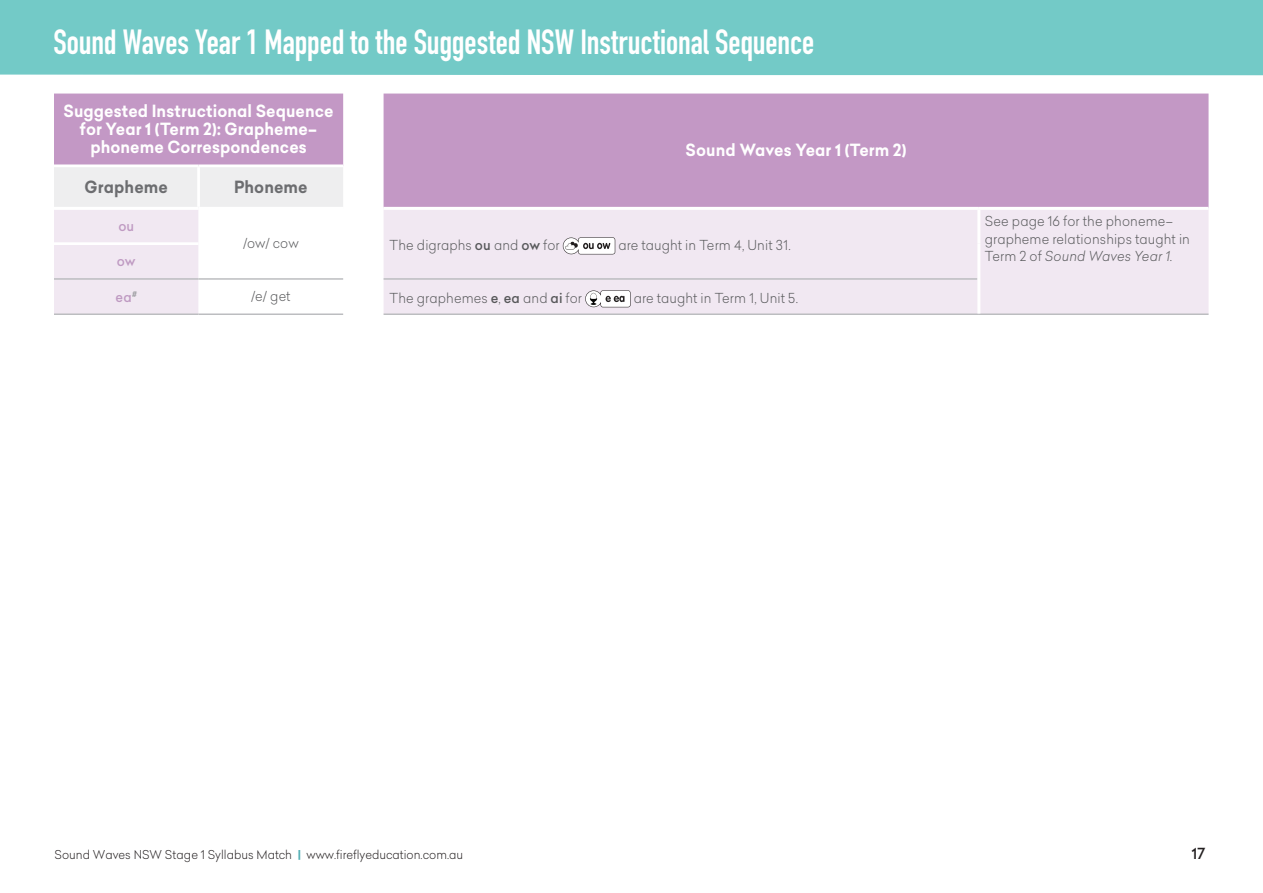
<style>
.page{position:relative;width:1263px;height:893px;background:#fff}
.page>*{position:absolute;margin:0;border:0;box-sizing:border-box;transform-origin:0 0}
.t1{font:34.5px "DIN Engschrift Std";letter-spacing:-.005em;color:#fff;scale:.95 1}
.t2{font:700 16.5px/18px "Celias";letter-spacing:.005em;color:#fff;text-align:center;scale:.95 1}
.t3{font:700 16.5px "Celias";letter-spacing:.005em;color:#6c6d70;scale:.95 1}
.t4{font:500 15px "Celias";color:#231f20;scale:.95 1}
.t5{font:300 13.5px/17.2px "Celias";letter-spacing:.01em;color:#57585a;scale:.95 1}
.t6{font:500 13.5px "Celias";color:#bf9ac2;scale:.95 1}
.t7{font:300 12px "Celias";color:#231f20;scale:.95 1}
.s1{font-weight:500}
.s2{font-style:italic}
.s3{font-weight:700;color:#50aeb4}
</style>
<div class="page">
<div style="left:0;top:0;width:1263px;height:75px;background:#73cac7"></div>
<div style="left:54px;top:94px;width:1154px;height:113px;background:#c398c5"></div>
<div style="left:383px;top:210px;width:825px;height:104px;background:#f1e8f2"></div>
<svg style="left:54px;top:167px;width:289px;height:146px"></svg>
<hr style="left:54px;top:278px;width:145px;height:2px;background:#bcbdc0">
<hr style="left:199px;top:278px;width:144px;height:2px;background:#bcbdc0">
<hr style="left:384px;top:278px;width:593px;height:2px;background:#bcbdc0">
<hr style="left:54px;top:313px;width:145px;height:2px;background:#bcbdc0">
<hr style="left:199px;top:313px;width:144px;height:2px;background:#bcbdc0">
<hr style="left:384px;top:313px;width:595px;height:2px;background:#bcbdc0">
<hr style="left:979px;top:313px;width:229px;height:2px;background:#bcbdc0">
<hr style="left:54px;top:242px;width:145px;height:3px;background:#fff">
<hr style="left:54px;top:164px;width:145px;height:3px;background:#fff">
<hr style="left:199px;top:164px;width:144px;height:3px;background:#fff">
<hr style="left:197px;top:167px;width:3px;height:40px;background:#fff">
<hr style="left:977px;top:210px;width:3px;height:34px;background:#fff">
<hr style="left:977px;top:244px;width:3px;height:35px;background:#fff">
<hr style="left:977px;top:279px;width:3px;height:34px;background:#fff">
<hr style="left:54px;top:207px;width:145px;height:3px;background:#fff">
<hr style="left:199px;top:207px;width:144px;height:3px;background:#fff">
<svg style="left:563px;top:237px;width:52px;height:17px"></svg>
<svg style="left:585px;top:290px;width:45px;height:17px"></svg>
<h1 class="t1" style="left:53px;top:22px;width:802px">Sound Waves Year 1 Mapped to the Suggested NSW Instructional Sequence</h1>
<p class="t2" style="left:64px;top:102px;width:286px">Suggested Instructional Sequence for Year 1 (Term 2): Grapheme– phoneme Correspondences</p>
<p class="t2" style="left:686px;top:142px;width:234px">Sound Waves Year 1 (Term 2)</p>
<p class="t3" style="left:85px;top:175px;width:89px">Grapheme</p>
<p class="t3" style="left:234px;top:175px;width:79px">Phoneme</p>
<p class="t6" style="left:118px;top:217px;width:18px">ou</p>
<p class="t5" style="left:243px;top:234px;width:60px">/ow/ cow</p>
<p class="t5" style="left:390px;top:236px;width:181px">The digraphs <span class="s1">ou</span> and <span class="s1">ow</span> for</p>
<p class="t5" style="left:618px;top:236px;width:183px">are taught in Term 4, Unit 31.</p>
<p class="t6" style="left:117px;top:252px;width:21px">ow</p>
<p class="t6" style="left:116px;top:287px;width:24px">ea<sup>#</sup></p>
<p class="t5" style="left:251px;top:287px;width:43px">/e/ get</p>
<p class="t5" style="left:390px;top:289px;width:204px">The graphemes <span class="s1">e</span>, <span class="s1">ea</span> and <span class="s1">ai</span> for</p>
<p class="t5" style="left:634px;top:289px;width:175px">are taught in Term 1, Unit 5.</p>
<p class="t5" style="left:985px;top:212px;width:217px">See page 16 for the phoneme– grapheme relationships taught in<br>Term 2 of <span class="s2">Sound Waves Year 1</span>.</p>
<p class="t7" style="left:55px;top:846px;width:431px">Sound Waves NSW Stage 1 Syllabus Match <span class="s3">|</span> www.fireflyeducation.com.au</p>
<p class="t4" style="left:1192px;top:843px;width:16px">17</p>
</div>
